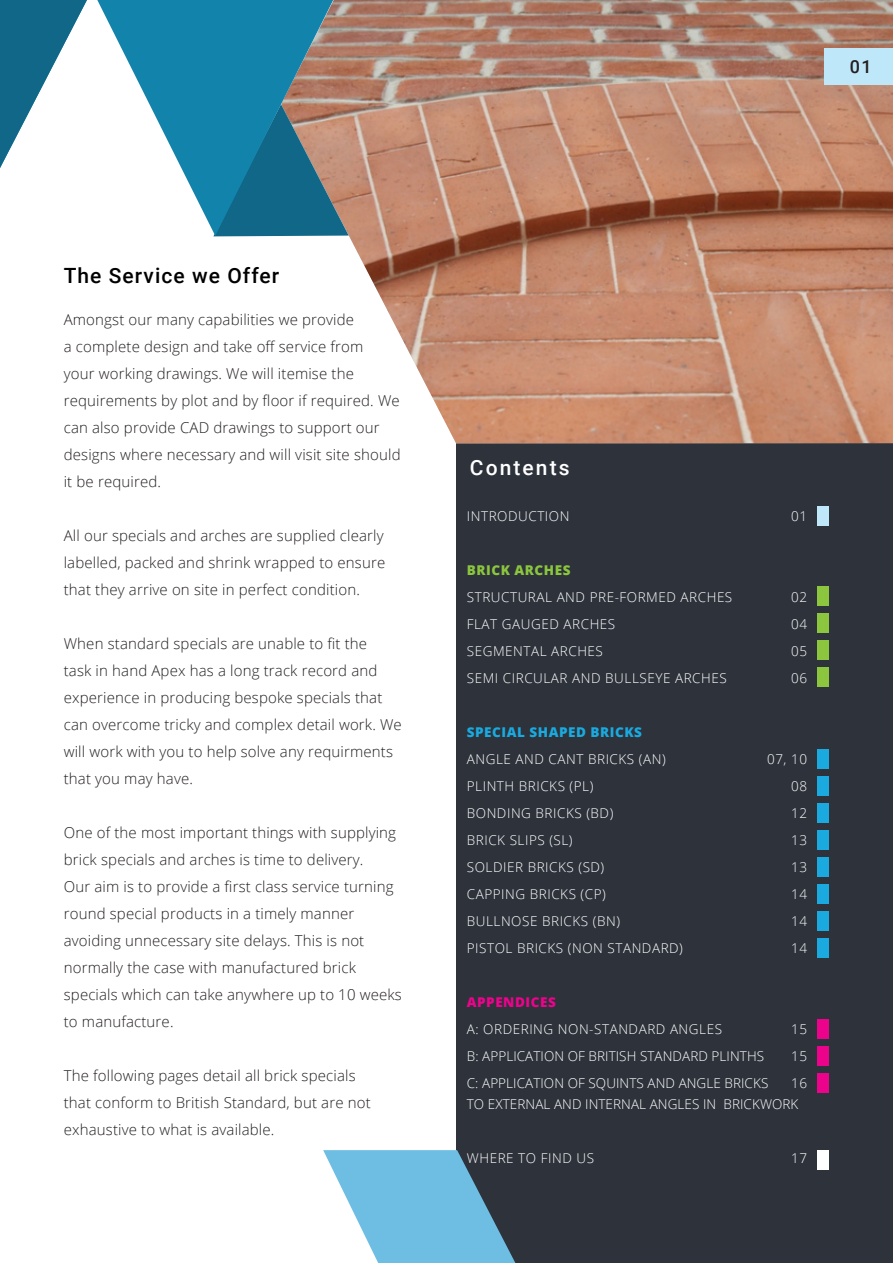
<style>
.page{position:relative;width:893px;height:1263px;background:#fff}
.page>*{position:absolute;margin:0;border:0;box-sizing:border-box;transform-origin:0 0}
.t1{font:500 21px "Roboto";letter-spacing:.05em;color:#000}
.t2{font:500 21px "Roboto";letter-spacing:.1em;color:#fff}
.t3{font:500 18px "Roboto";color:#231f20}
.t4{font:300 15px/27px "Open Sans";letter-spacing:.01em;color:#231f20}
.t5{font:300 13.5px "Open Sans";letter-spacing:.04em;color:#fff}
.t6{font:300 13.5px "Open Sans";letter-spacing:.005em;color:#fff}
.t7{font:800 13.5px "Open Sans";letter-spacing:.04em;color:#1aaadf}
.t8{font:800 13.5px "Open Sans";letter-spacing:.04em;color:#8bc63e}
.t9{font:800 13.5px "Open Sans";letter-spacing:.04em;color:#ed028c}
</style>
<div class="page">
<div style="left:457px;top:429px;width:436px;height:834px;background:#2d323b"></div>
<img style="left:333px;top:0;width:560px;height:443px">
<svg style="left:0;top:0;width:87px;height:168px"></svg>
<svg style="left:333px;top:104px;width:16px;height:132px;background:#ad8a79"></svg>
<svg style="left:97px;top:0;width:236px;height:236px;fill:#1283aa"></svg>
<svg style="left:323px;top:1150px;width:192px;height:113px"></svg>
<div style="left:825px;top:49px;width:68px;height:36px;background:#bee7fa"></div>
<div style="left:818px;top:586px;width:11px;height:20px;background:#8bc63e"></div>
<div style="left:818px;top:507px;width:11px;height:19px;background:#bee7fa"></div>
<div style="left:818px;top:613px;width:11px;height:20px;background:#8bc63e"></div>
<div style="left:818px;top:749px;width:11px;height:19px;background:#1aaadf"></div>
<div style="left:818px;top:640px;width:11px;height:20px;background:#8bc63e"></div>
<div style="left:818px;top:776px;width:11px;height:19px;background:#1aaadf"></div>
<div style="left:818px;top:667px;width:11px;height:20px;background:#8bc63e"></div>
<div style="left:818px;top:803px;width:11px;height:19px;background:#1aaadf"></div>
<div style="left:818px;top:830px;width:11px;height:19px;background:#1aaadf"></div>
<div style="left:818px;top:857px;width:11px;height:19px;background:#1aaadf"></div>
<div style="left:818px;top:884px;width:11px;height:19px;background:#1aaadf"></div>
<div style="left:818px;top:1019px;width:11px;height:19px;background:#ed028c"></div>
<div style="left:818px;top:911px;width:11px;height:19px;background:#1aaadf"></div>
<div style="left:818px;top:1046px;width:11px;height:19px;background:#ed028c"></div>
<div style="left:818px;top:938px;width:11px;height:19px;background:#1aaadf"></div>
<div style="left:818px;top:1073px;width:11px;height:19px;background:#ed028c"></div>
<div style="left:818px;top:1150px;width:11px;height:20px;background:#fff"></div>
<p class="t3" style="left:850px;top:54px;width:23px">01</p>
<p class="t1" style="left:64px;top:261px;width:217px">The Service we Offer</p>
<p class="t4" style="left:64px;top:305px;width:338px">Amongst our many capabilities we provide<br>a complete design and take off service from<br>your working drawings. We will itemise the requirements by plot and by floor if required. We can also provide CAD drawings to support our designs where necessary and will visit site should it be required.</p>
<p class="t4" style="left:64px;top:521px;width:323px;text-align:justify">All our specials and arches are supplied clearly labelled, packed and shrink wrapped to ensure that they arrive on site in perfect condition.</p>
<p class="t4" style="left:64px;top:629px;width:340px">When standard specials are unable to fit the<br>task in hand Apex has a long track record and experience in producing bespoke specials that can overcome tricky and complex detail work. We will work with you to help solve any requirments that you may have.</p>
<p class="t4" style="left:64px;top:818px;width:340px">One of the most important things with supplying brick specials and arches is time to delivery.<br>Our aim is to provide a first class service turning round special products in a timely manner avoiding unnecessary site delays. This is not normally the case with manufactured brick specials which can take anywhere up to 10 weeks to manufacture.</p>
<p class="t4" style="left:64px;top:1061px;width:308px">The following pages detail all brick specials that conform to British Standard, but are not exhaustive to what is available.</p>
<p class="t2" style="left:470px;top:453px;width:101px">Contents</p>
<p class="t5" style="left:467px;top:506px;width:104px">INTRODUCTION</p>
<p class="t5" style="left:791px;top:506px;width:17px">01</p>
<p class="t8" style="left:467px;top:559px;width:105px">BRICK ARCHES</p>
<p class="t5" style="left:467px;top:587px;width:267px">STRUCTURAL AND PRE-FORMED ARCHES</p>
<p class="t5" style="left:791px;top:587px;width:17px">02</p>
<p class="t5" style="left:467px;top:614px;width:150px">FLAT GAUGED ARCHES</p>
<p class="t5" style="left:791px;top:614px;width:17px">04</p>
<p class="t5" style="left:467px;top:641px;width:138px">SEGMENTAL ARCHES</p>
<p class="t5" style="left:791px;top:641px;width:17px">05</p>
<p class="t5" style="left:467px;top:668px;width:261px">SEMI CIRCULAR AND BULLSEYE ARCHES</p>
<p class="t5" style="left:791px;top:668px;width:17px">06</p>
<p class="t7" style="left:467px;top:721px;width:177px">SPECIAL SHAPED BRICKS</p>
<p class="t5" style="left:467px;top:749px;width:200px">ANGLE AND CANT BRICKS (AN)</p>
<p class="t5" style="left:767px;top:749px;width:41px">07, 10</p>
<p class="t5" style="left:467px;top:776px;width:128px">PLINTH BRICKS (PL)</p>
<p class="t5" style="left:791px;top:776px;width:17px">08</p>
<p class="t5" style="left:467px;top:803px;width:148px">BONDING BRICKS (BD)</p>
<p class="t5" style="left:791px;top:803px;width:17px">12</p>
<p class="t5" style="left:467px;top:830px;width:107px">BRICK SLIPS (SL)</p>
<p class="t5" style="left:791px;top:830px;width:17px">13</p>
<p class="t5" style="left:467px;top:857px;width:139px">SOLDIER BRICKS (SD)</p>
<p class="t5" style="left:791px;top:857px;width:17px">13</p>
<p class="t5" style="left:467px;top:884px;width:141px">CAPPING BRICKS (CP)</p>
<p class="t5" style="left:791px;top:884px;width:17px">14</p>
<p class="t5" style="left:467px;top:911px;width:155px">BULLNOSE BRICKS (BN)</p>
<p class="t5" style="left:791px;top:911px;width:17px">14</p>
<p class="t5" style="left:467px;top:938px;width:218px">PISTOL BRICKS (NON STANDARD)</p>
<p class="t5" style="left:791px;top:938px;width:17px">14</p>
<p class="t9" style="left:467px;top:991px;width:90px">APPENDICES</p>
<p class="t5" style="left:467px;top:1019px;width:257px">A: ORDERING NON-STANDARD ANGLES</p>
<p class="t5" style="left:791px;top:1019px;width:17px">15</p>
<p class="t6" style="left:467px;top:1046px;width:299px">B: APPLICATION OF BRITISH STANDARD PLINTHS</p>
<p class="t5" style="left:791px;top:1046px;width:17px">15</p>
<p class="t6" style="left:467px;top:1073px;width:303px">C: APPLICATION OF SQUINTS AND ANGLE BRICKS</p>
<p class="t5" style="left:791px;top:1073px;width:17px">16</p>
<p class="t6" style="left:467px;top:1094px;width:333px">TO EXTERNAL AND INTERNAL ANGLES IN BRICKWORK</p>
<p class="t5" style="left:467px;top:1148px;width:129px">WHERE TO FIND US</p>
<p class="t5" style="left:791px;top:1148px;width:17px">17</p>
</div>
